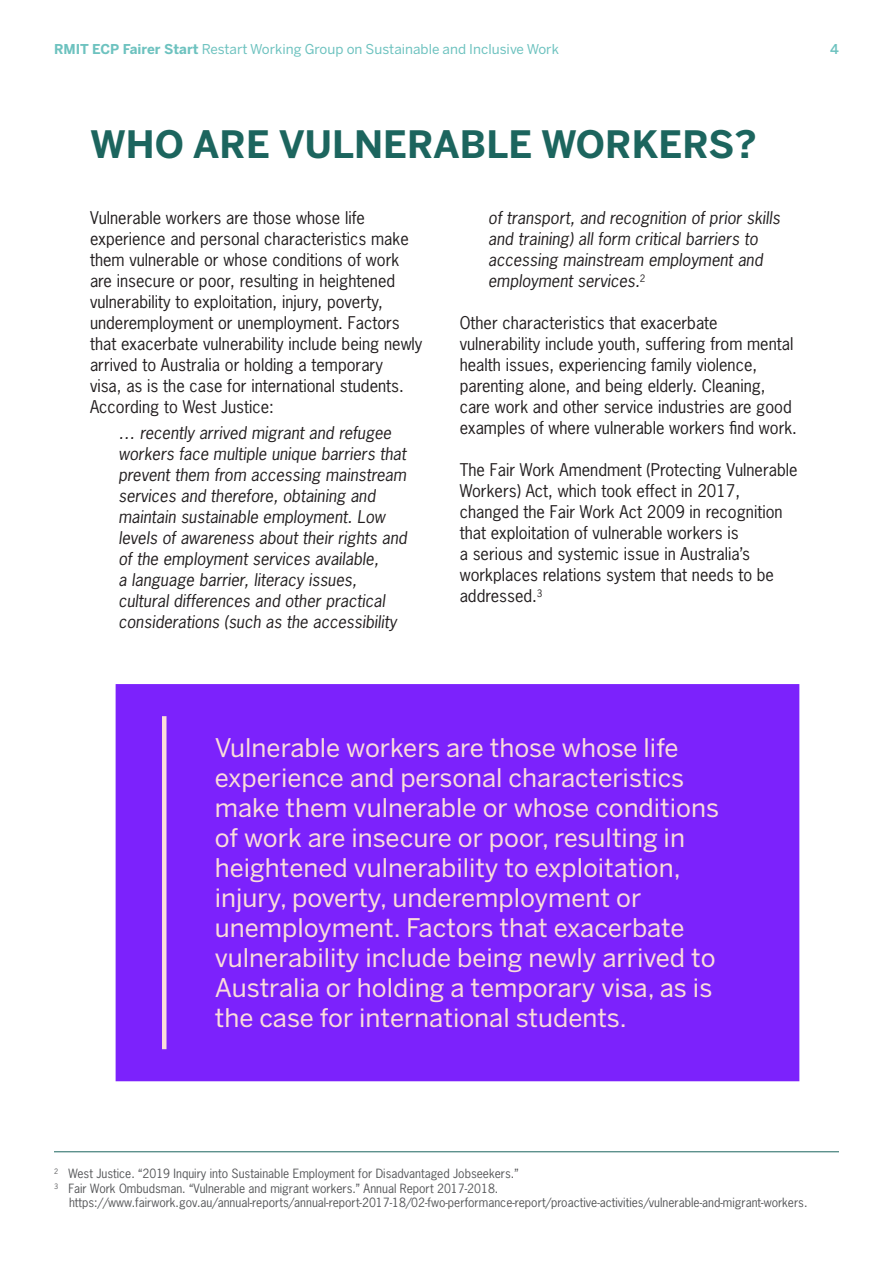
<style>
.page{position:relative;width:893px;height:1263px;background:#fff}
.page>*{position:absolute;margin:0;border:0;box-sizing:border-box;transform-origin:0 0}
.heading{font:700 37.5px "Benton Sans";color:#1c655e}
.body_text{font:25.5px/30px "Benton Sans";color:#fbddda}
.body_text-2{font:16.5px/21px "News Gothic Std";color:#231f20}
.body_text-3{font:italic 16.5px/21px "News Gothic Std";color:#231f20}
.t1{font:13.5px "Benton Sans";color:#6dc2bf}
.t2{font:500 13.5px "Benton Sans";color:#6dc2bf}
.t3{font:12px "News Gothic Std";color:#57585a}
.s1{font-weight:700}
</style>
<div class="page">
<hr style="left:54px;top:1151px;width:785px;height:1px;background:#1c655e">
<div style="left:116px;top:684px;width:683px;height:397px;background:#7c22fc;border:2px solid #7c22fc"></div>
<hr style="left:162px;top:716px;width:4px;height:333px;background:#fbddda">
<p class="t1" style="left:54px;top:41px;width:506px"><span class="s1">RMIT ECP Fairer Start</span> Restart Working Group on Sustainable and Inclusive Work</p>
<p class="t2" style="left:830px;top:41px;width:10px">4</p>
<p class="heading" style="left:90px;top:122px;width:668px">WHO ARE VULNERABLE WORKERS?</p>
<p class="body_text-2" style="left:90px;top:207px;width:334px">Vulnerable workers are those whose life experience and personal characteristics make them vulnerable or whose conditions of work are insecure or poor, resulting in heightened vulnerability to exploitation, injury, poverty, underemployment or unemployment. Factors that exacerbate vulnerability include being newly arrived to Australia or holding a temporary<br>visa, as is the case for international students.<br>According to West Justice:</p>
<p class="body_text-3" style="left:118px;top:422px;width:290px">… recently arrived migrant and refugee workers face multiple unique barriers that prevent them from accessing mainstream services and therefore, obtaining and maintain sustainable employment. Low levels of awareness about their rights and of the employment services available,<br>a language barrier, literacy issues, cultural differences and other practical considerations (such as the accessibility</p>
<p class="body_text-3" style="left:488px;top:208px;width:293px">of transport, and recognition of prior skills and training) all form critical barriers to accessing mainstream employment and employment services.<sup>2</sup></p>
<p class="body_text-2" style="left:460px;top:312px;width:339px">Other characteristics that exacerbate vulnerability include youth, suffering from mental health issues, experiencing family violence, parenting alone, and being elderly. Cleaning, care work and other service industries are good examples of where vulnerable workers find work.</p>
<p class="body_text-2" style="left:460px;top:459px;width:339px">The Fair Work Amendment (Protecting Vulnerable Workers) Act, which took effect in 2017, changed the Fair Work Act 2009 in recognition that exploitation of vulnerable workers is<br>a serious and systemic issue in Australia’s workplaces relations system that needs to be addressed.<sup>3</sup></p>
<p class="body_text" style="left:215px;top:732px;width:506px">Vulnerable workers are those whose life experience and personal characteristics make them vulnerable or whose conditions of work are insecure or poor, resulting in heightened vulnerability to exploitation, injury, poverty, underemployment or unemployment. Factors that exacerbate vulnerability include being newly arrived to Australia or holding a temporary visa, as is the case for international students.</p>
<p class="t3" style="left:54px;top:1166px;width:466px"><sup>2</sup> West Justice. “2019 Inquiry into Sustainable Employment for Disadvantaged Jobseekers.”</p>
<p class="t3" style="left:54px;top:1180px;width:446px"><sup>3</sup> Fair Work Ombudsman. “Vulnerable and migrant workers.” Annual Report 2017-2018.</p>
<p class="t3" style="left:69px;top:1195px;width:740px">https://www.fairwork.gov.au/annual-reports/annual-report-2017-18/02-fwo-performance-report/proactive-activities/vulnerable-and-migrant-workers.</p>
</div>
